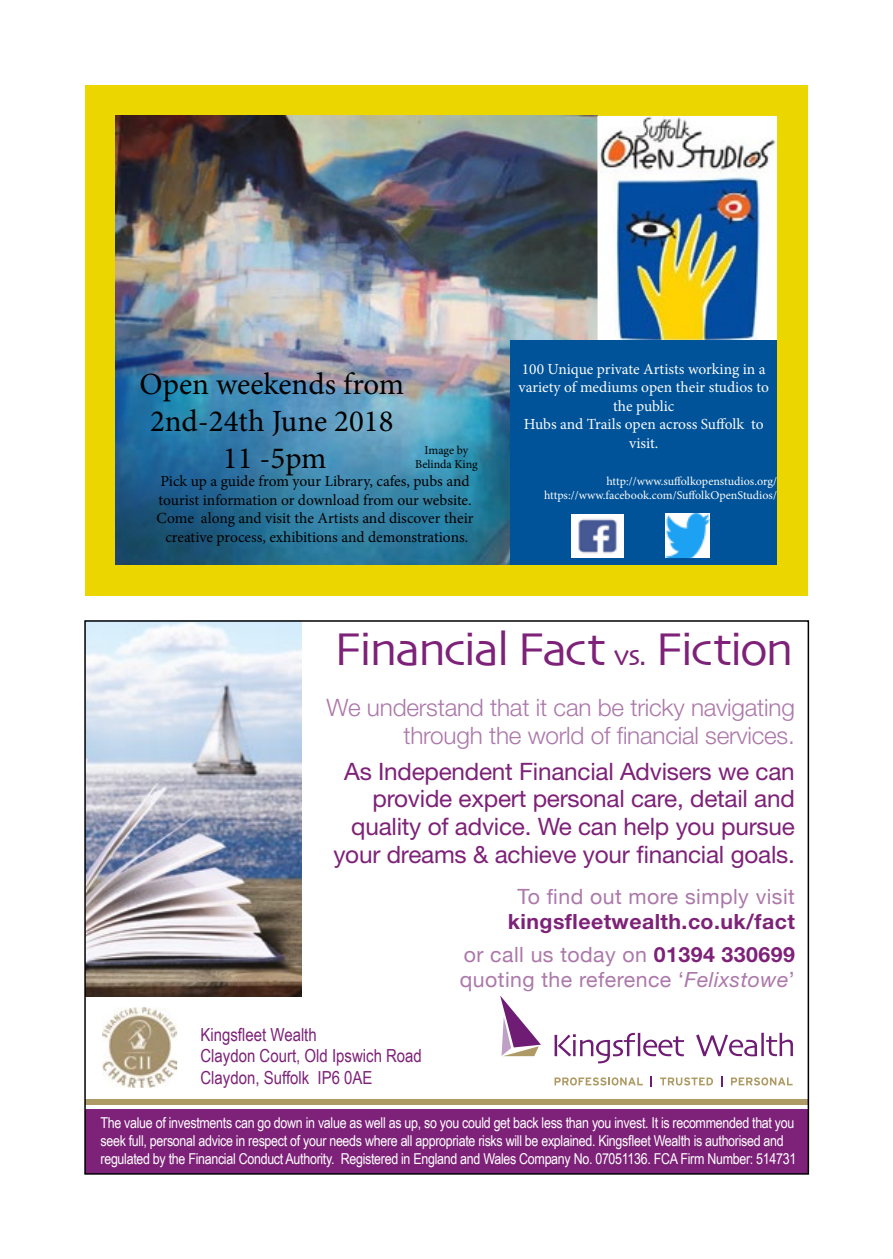
<style>
.page{position:relative;width:893px;height:1259px;background:#fff}
.page>*{position:absolute;margin:0;border:0;box-sizing:border-box;transform-origin:0 0}
.t1{font:48px "Skia";letter-spacing:-.05em;color:#7d2278}
.t2{font:30.9px/36.9px "Minion Pro";color:#000;text-align:center}
.t3{font:24px/27.6px "Helvetica Neue";letter-spacing:-.01em;color:#7d2278;text-align:right}
.t4{font:300 24px/27.6px "Helvetica Neue";letter-spacing:-.01em;color:#ac78aa;text-align:right}
.t5{font:21px "Helvetica Neue";letter-spacing:.02em;color:#ac78aa}
.t6{font:700 21px/33px "Helvetica Neue";letter-spacing:.02em;color:#7d2278;text-align:right}
.t7{font:18px/21.6px "Arial Narrow";color:#7d2278}
.t8{font:15.3px/18.6px "Minion Pro";letter-spacing:-.005em;color:#000;text-align:center}
.t9{font:15.3px/18.6px "Minion Pro";color:#fbfbfb;text-align:center}
.t10{font:15px/18px "Arial Narrow";letter-spacing:-.02em;color:#fff}
.t11{font:12px/14.4px "Minion Pro";color:#fbfbfb;text-align:right}
.t12{font:12px/14.4px "Minion Pro";letter-spacing:-.005em;color:#000;text-align:center}
.s1{font-size:30px}
.s2{font-weight:400;color:#ac78aa}
.s3{font-style:italic}
</style>
<div class="page">
<img style="left:87px;top:623px;width:215px;height:373px">
<svg style="left:696px;top:1032px;width:97px;height:24px"></svg>
<svg style="left:554px;top:1033px;width:130px;height:30px"></svg>
<svg style="left:500px;top:995px;width:41px;height:61px"></svg>
<svg style="left:554px;top:1077px;width:89px;height:8px"></svg>
<svg style="left:660px;top:1077px;width:53px;height:8px"></svg>
<svg style="left:731px;top:1077px;width:62px;height:8px"></svg>
<div style="left:85px;top:1109px;width:723px;height:65px;background:#7d2278"></div>
<div style="left:85px;top:1099px;width:723px;height:5px;background:#ae9a64"></div>
<img style="left:102px;top:1007px;width:75px;height:80px">
<div style="left:85px;top:85px;width:723px;height:510px;background:#ecd600"></div>
<img style="left:116px;top:116px;width:481px;height:448px">
<img style="left:597px;top:116px;width:180px;height:224px">
<div style="left:510px;top:340px;width:267px;height:224px;background:#005399"></div>
<img style="left:665px;top:513px;width:44px;height:44px">
<img style="left:571px;top:514px;width:53px;height:44px">
<h2 class="t2" style="left:139px;top:366px;width:266px">Open weekends from<br>2nd-24th June 2018<br>11 -5pm</h2>
<p class="t8" style="left:157px;top:472px;width:318px">Pick up a guide from your Library, cafes, pubs and tourist information or download from our website.<br>Come along and visit the Artists and discover their creative process, exhibitions and demonstrations.</p>
<p class="t12" style="left:415px;top:442px;width:64px">Image by<br>Belinda King</p>
<p class="t9" style="left:519px;top:360px;width:252px">100 Unique private Artists working in a variety of mediums open their studios to the public<br>Hubs and Trails open across Suffolk to visit.</p>
<p class="t11" style="left:544px;top:474px;width:234px">http://www.suffolkopenstudios.org/ https://www.facebook.com/SuffolkOpenStudios/</p>
<h1 class="t1" style="left:334px;top:621px;width:462px">Financial Fact <span class="s1">vs.</span> Fiction</h1>
<h3 class="t4" style="left:327px;top:693px;width:470px">We understand that it can be tricky navigating through the world of financial services.</h3>
<h3 class="t3" style="left:333px;top:757px;width:463px">As Independent Financial Advisers we can provide expert personal care, detail and quality of advice. We can help you pursue your dreams &amp; achieve your financial goals.</h3>
<h3 class="t5" style="left:518px;top:881px;width:279px">To find out more simply visit</h3>
<h3 class="t6" style="left:464px;top:904px;width:333px">kingsfleetwealth.co.uk/fact<br><span class="s2">or call us today on</span> 01394 330699</h3>
<h3 class="t5" style="left:460px;top:964px;width:336px">quoting the reference ‘<span class="s3">Felixstowe</span>’</h3>
<p class="t7" style="left:200px;top:1023px;width:223px">Kingsfleet Wealth<br>Claydon Court, Old Ipswich Road<br>Claydon, Suffolk IP6 0AE</p>
<p class="t10" style="left:101px;top:1113px;width:697px">The value of investments can go down in value as well as up, so you could get back less than you invest. It is recommended that you seek full, personal advice in respect of your needs where all appropriate risks will be explained. Kingsfleet Wealth is authorised and regulated by the Financial Conduct Authority. Registered in England and Wales Company No. 07051136. FCA Firm Number: 514731</p>
</div>
